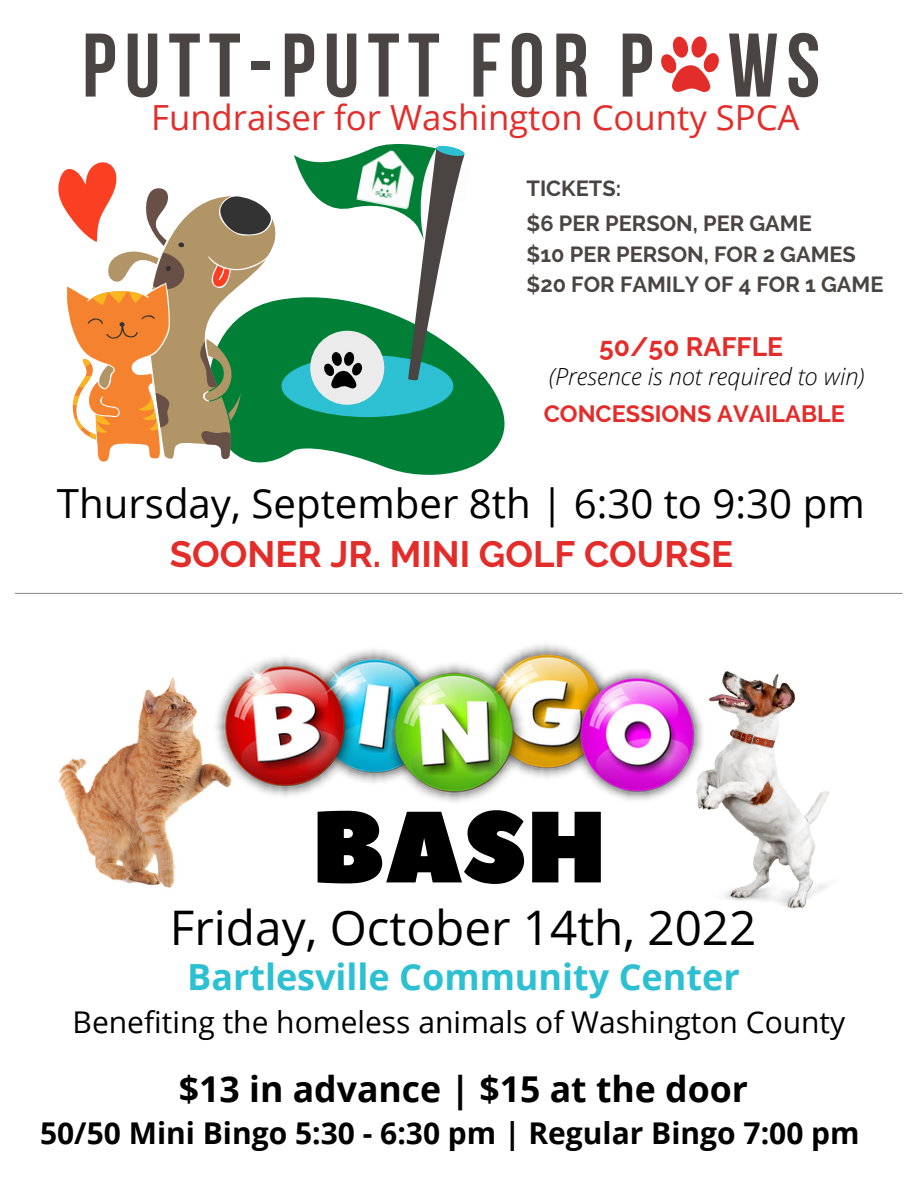
<style>
.page{position:relative;width:918px;height:1188px;background:#fff}
.page>*{position:absolute;margin:0;border:0;box-sizing:border-box;transform-origin:0 0}
.t1{font:100.95px "Peace Sans";color:#000}
.t2{font:700 90px "Bebas Neue";letter-spacing:.09em;color:#4a4542}
.t3{font:47.7px "Open Sans";color:#000}
.t4{font:40.2px "Open Sans";color:#000}
.t5{font:700 36.6px "Raleway";color:#e32d2a}
.t6{font:700 36px "Open Sans";color:#2dc0d2}
.t7{font:700 35.7px "Open Sans";color:#000}
.t8{font:34.65px "Open Sans";color:#e32d2a}
.t9{font:30px "Open Sans";color:#000}
.t10{font:700 30px "Open Sans";color:#000}
.t11{font:700 26.55px "Raleway";color:#e32d2a}
.t12{font:italic 300 23.55px "Open Sans";color:#000}
.t13{font:700 23.55px "Raleway";color:#e32d2a}
.t14{font:700 21.75px/35.7px "Raleway";color:#4a4542}
</style>
<div class="page">
<img style="left:698px;top:671px;width:132px;height:238px">
<img style="left:58px;top:677px;width:154px;height:211px">
<img style="left:212px;top:644px;width:494px;height:162px">
<hr style="left:15px;top:593px;width:888px;height:1px;background:#959595">
<svg style="left:661px;top:36px;width:58px;height:56px"></svg>
<svg style="left:254px;top:298px;width:251px;height:177px;fill:#008037"></svg>
<div style="left:281px;top:355px;width:172px;height:62px;background:#2dc0d2;border-radius:50%"></div>
<div style="left:310px;top:331px;width:74px;height:74px;background:#ebebeb;border-radius:50%"></div>
<svg style="left:294px;top:143px;width:171px;height:246px"></svg>
<svg style="left:58px;top:162px;width:217px;height:300px"></svg>
<h2 class="t2" style="left:82px;top:29px;width:740px">PUTT-PUTT FOR P WS</h2>
<h3 class="t8" style="left:151px;top:93px;width:650px">Fundraiser for Washington County SPCA</h3>
<p class="t14" style="left:527px;top:170px;width:287px">TICKETS:<br>$6 PER PERSON, PER GAME</p>
<p class="t14" style="left:527px;top:239px;width:358px;line-height:30.6px">$10 PER PERSON, FOR 2 GAMES $20 FOR FAMILY OF 4 FOR 1 GAME</p>
<p class="t11" style="left:599px;top:331px;width:186px">50/50 RAFFLE</p>
<p class="t12" style="left:549px;top:360px;width:317px">(Presence is not required to win)</p>
<p class="t13" style="left:544px;top:400px;width:303px">CONCESSIONS AVAILABLE</p>
<h3 class="t4" style="left:57px;top:475px;width:809px">Thursday, September 8th | 6:30 to 9:30 pm</h3>
<h3 class="t5" style="left:170px;top:532px;width:565px">SOONER JR. MINI GOLF COURSE</h3>
<h1 class="t1" style="left:312px;top:780px;width:297px">BASH</h1>
<h3 class="t3" style="left:170px;top:894px;width:588px">Friday, October 14th, 2022</h3>
<h3 class="t6" style="left:187px;top:951px;width:554px">Bartlesville Community Center</h3>
<h3 class="t9" style="left:73px;top:1001px;width:774px">Benefiting the homeless animals of Washington County</h3>
<h3 class="t7" style="left:179px;top:1064px;width:571px">$13 in advance | $15 at the door</h3>
<h3 class="t10" style="left:40px;top:1112px;width:821px">50/50 Mini Bingo 5:30 - 6:30 pm | Regular Bingo 7:00 pm</h3>
</div>
